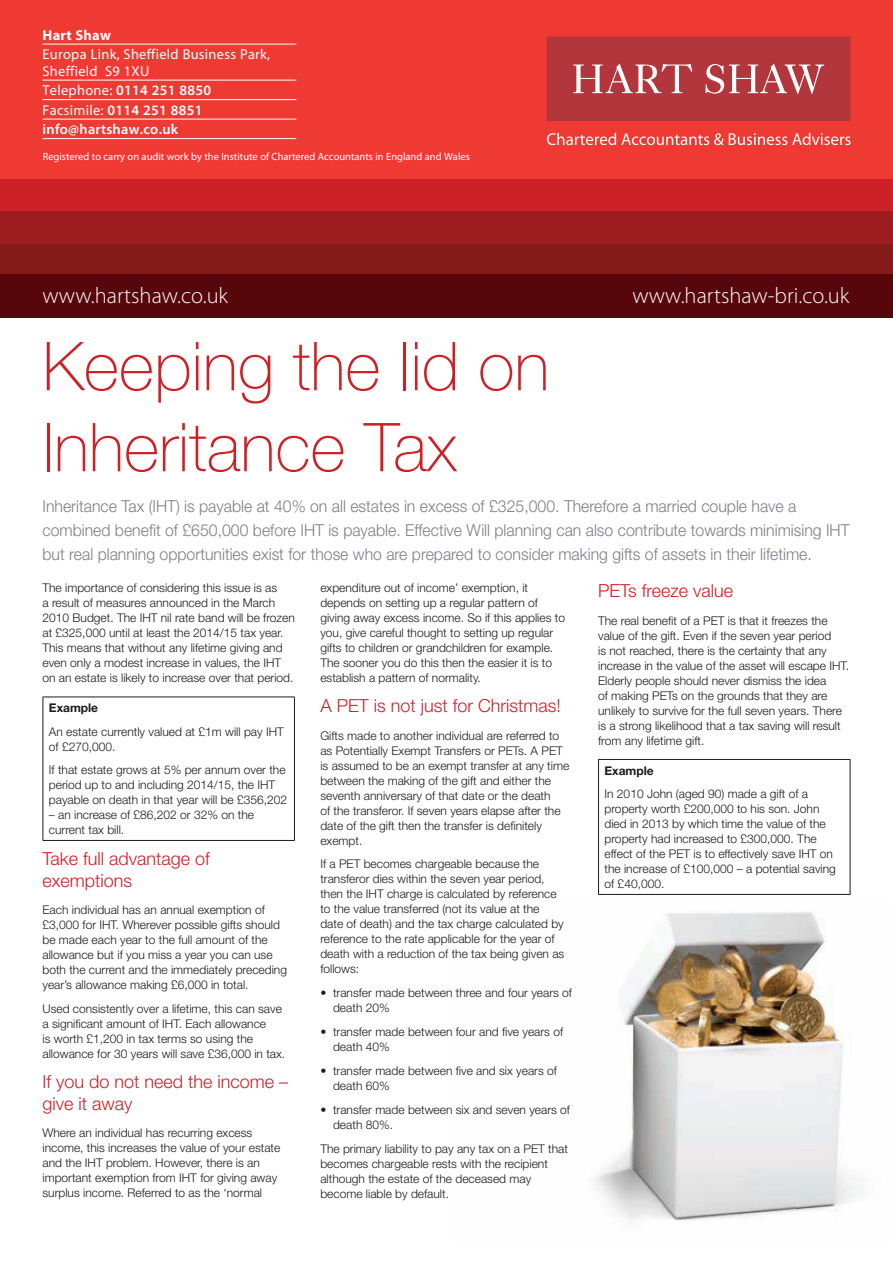
<style>
.page{position:relative;width:893px;height:1263px;background:#fff}
.page>*{position:absolute;margin:0;border:0;box-sizing:border-box;transform-origin:0 0}
.t1{font:100 67.5px/81px "Helvetica Neue";color:#ce2027}
.t2{font:300 22.5px "Myriad Pro";color:#fff}
.t3{font:300 18px/21.6px "Helvetica Neue";color:#ce2027}
.t4{font:300 16.5px/24px "Helvetica Neue";color:#7b7f86;scale:.96 1}
.t5{font:600 14.4px/19.5px "Myriad Pro";letter-spacing:.02em;color:#fff}
.t6{font:14.4px/16.5px "Myriad";letter-spacing:.02em;color:#fff}
.t7{font:700 14.4px "Myriad Pro";letter-spacing:.02em;color:#fff}
.t8{font:300 12px/15px "Helvetica Neue";color:#1d191c}
.t9{font:700 12px "Helvetica Neue";color:#1d191c}
.t10{font:10.5px "Myriad Pro";color:#fff}
.s1{font-family:"Myriad";font-weight:400}
</style>
<div class="page">
<div style="left:0;top:0;width:893px;height:188px;background:#ef3a34"></div>
<div style="left:0;top:180px;width:893px;height:32px;background:#ce2027"></div>
<div style="left:0;top:244px;width:893px;height:32px;background:#841a1a"></div>
<div style="left:0;top:212px;width:893px;height:32px;background:#9d1c20"></div>
<div style="left:0;top:275px;width:893px;height:43px;background:#57060b"></div>
<svg style="left:547px;top:36px;width:304px;height:85px;background:#b74449"></svg>
<svg style="left:547px;top:133px;width:304px;height:12px"></svg>
<hr style="left:43px;top:44px;width:253px;height:1px;background:#fff">
<hr style="left:43px;top:80px;width:253px;height:1px;background:#fff">
<hr style="left:43px;top:99px;width:253px;height:1px;background:#fff">
<hr style="left:43px;top:119px;width:253px;height:1px;background:#fff">
<hr style="left:43px;top:138px;width:253px;height:1px;background:#fff">
<img style="left:592px;top:912px;width:273px;height:309px">
<hr style="left:43px;top:696px;width:252px;height:1px;background:#1d191c">
<hr style="left:43px;top:697px;width:1px;height:143px;background:#1d191c">
<hr style="left:294px;top:697px;width:1px;height:143px;background:#1d191c">
<hr style="left:43px;top:840px;width:252px;height:1px;background:#1d191c">
<hr style="left:598px;top:759px;width:252px;height:1px;background:#1d191c">
<hr style="left:598px;top:760px;width:1px;height:134px;background:#1d191c">
<hr style="left:850px;top:760px;width:1px;height:134px;background:#1d191c">
<hr style="left:598px;top:894px;width:252px;height:1px;background:#1d191c">
<p class="t7" style="left:43px;top:26px;width:70px">Hart Shaw</p>
<p class="t6" style="left:43px;top:47px;width:229px">Europa Link, Sheffield Business Park,<br>Sheffield S9 1XU</p>
<p class="t5" style="left:43px;top:80px;width:170px"><span class="s1">Telephone:</span> 0114 251 8850<br><span class="s1">Facsimile:</span> 0114 251 8851 info@hartshaw.co.uk</p>
<p class="t10" style="left:43px;top:150px;width:429px">Registered to carry on audit work by the Institute of Chartered Accountants in England and Wales</p>
<h2 class="t2" style="left:43px;top:282px;width:187px">www.hartshaw.co.uk</h2>
<h2 class="t2" style="left:632px;top:282px;width:218px">www.hartshaw-bri.co.uk</h2>
<h1 class="t1" style="left:43px;top:326px;width:508px">Keeping the lid on<br>Inheritance Tax</h1>
<p class="t4" style="left:43px;top:494px;width:842px">Inheritance Tax (IHT) is payable at 40% on all estates in excess of £325,000. Therefore a married couple have a combined benefit of £650,000 before IHT is payable. Effective Will planning can also contribute towards minimising IHT but real planning opportunities exist for those who are prepared to consider making gifts of assets in their lifetime.</p>
<p class="t8" style="left:43px;top:580px;width:254px">The importance of considering this issue is as<br>a result of measures announced in the March 2010 Budget. The IHT nil rate band will be frozen at £325,000 until at least the 2014/15 tax year.<br>This means that without any lifetime giving and even only a modest increase in values, the IHT on an estate is likely to increase over that period.</p>
<p class="t9" style="left:49px;top:701px;width:51px">Example</p>
<p class="t8" style="left:49px;top:724px;width:236px">An estate currently valued at £1m will pay IHT of £270,000.</p>
<p class="t8" style="left:49px;top:762px;width:240px">If that estate grows at 5% per annum over the period up to and including 2014/15, the IHT payable on death in that year will be £356,202</p>
<p class="t8" style="left:49px;top:807px;width:207px">– an increase of £86,202 or 32% on the current tax bill.</p>
<h3 class="t3" style="left:43px;top:847px;width:169px">Take full advantage of exemptions</h3>
<p class="t8" style="left:43px;top:902px;width:246px">Each individual has an annual exemption of £3,000 for IHT. Wherever possible gifts should be made each year to the full amount of the allowance but if you miss a year you can use both the current and the immediately preceding year’s allowance making £6,000 in total.</p>
<p class="t8" style="left:43px;top:1001px;width:244px">Used consistently over a lifetime, this can save a significant amount of IHT. Each allowance<br>is worth £1,200 in tax terms so using the allowance for 30 years will save £36,000 in tax.</p>
<h3 class="t3" style="left:43px;top:1070px;width:247px">If you do not need the income – give it away</h3>
<p class="t8" style="left:43px;top:1125px;width:239px">Where an individual has recurring excess income, this increases the value of your estate and the IHT problem. However, there is an important exemption from IHT for giving away surplus income. Referred to as the ‘normal</p>
<p class="t8" style="left:320px;top:580px;width:246px">expenditure out of income’ exemption, it depends on setting up a regular pattern of giving away excess income. So if this applies to you, give careful thought to setting up regular gifts to children or grandchildren for example.<br>The sooner you do this then the easier it is to establish a pattern of normality.</p>
<h3 class="t3" style="left:320px;top:694px;width:242px">A PET is not just for Christmas!</h3>
<p class="t8" style="left:320px;top:728px;width:250px">Gifts made to another individual are referred to as Potentially Exempt Transfers or PETs. A PET is assumed to be an exempt transfer at any time between the making of the gift and either the seventh anniversary of that date or the death<br>of the transferor. If seven years elapse after the date of the gift then the transfer is definitely exempt.</p>
<p class="t8" style="left:320px;top:856px;width:246px">If a PET becomes chargeable because the transferor dies within the seven year period, then the IHT charge is calculated by reference to the value transferred (not its value at the date of death) and the tax charge calculated by reference to the rate applicable for the year of death with a reduction of the tax being given as follows:</p>
<p class="t8" style="left:333px;top:985px;width:240px;text-indent:-13px">• transfer made between three and four years of death 20%</p>
<p class="t8" style="left:333px;top:1024px;width:232px;text-indent:-13px">• transfer made between four and five years of death 40%</p>
<p class="t8" style="left:333px;top:1063px;width:225px;text-indent:-13px">• transfer made between five and six years of death 60%</p>
<p class="t8" style="left:333px;top:1102px;width:238px;text-indent:-13px">• transfer made between six and seven years of death 80%.</p>
<p class="t8" style="left:320px;top:1141px;width:249px">The primary liability to pay any tax on a PET that becomes chargeable rests with the recipient although the estate of the deceased may become liable by default.</p>
<h3 class="t3" style="left:598px;top:579px;width:137px">PETs freeze value</h3>
<p class="t8" style="left:598px;top:612px;width:252px">The real benefit of a PET is that it freezes the value of the gift. Even if the seven year period<br>is not reached, there is the certainty that any increase in the value of the asset will escape IHT.<br>Elderly people should never dismiss the idea<br>of making PETs on the grounds that they are unlikely to survive for the full seven years. There is a strong likelihood that a tax saving will result from any lifetime gift.</p>
<p class="t9" style="left:604px;top:763px;width:51px">Example</p>
<p class="t8" style="left:604px;top:786px;width:233px">In 2010 John (aged 90) made a gift of a property worth £200,000 to his son. John died in 2013 by which time the value of the property had increased to £300,000. The effect of the PET is to effectively save IHT on the increase of £100,000 – a potential saving of £40,000.</p>
</div>
